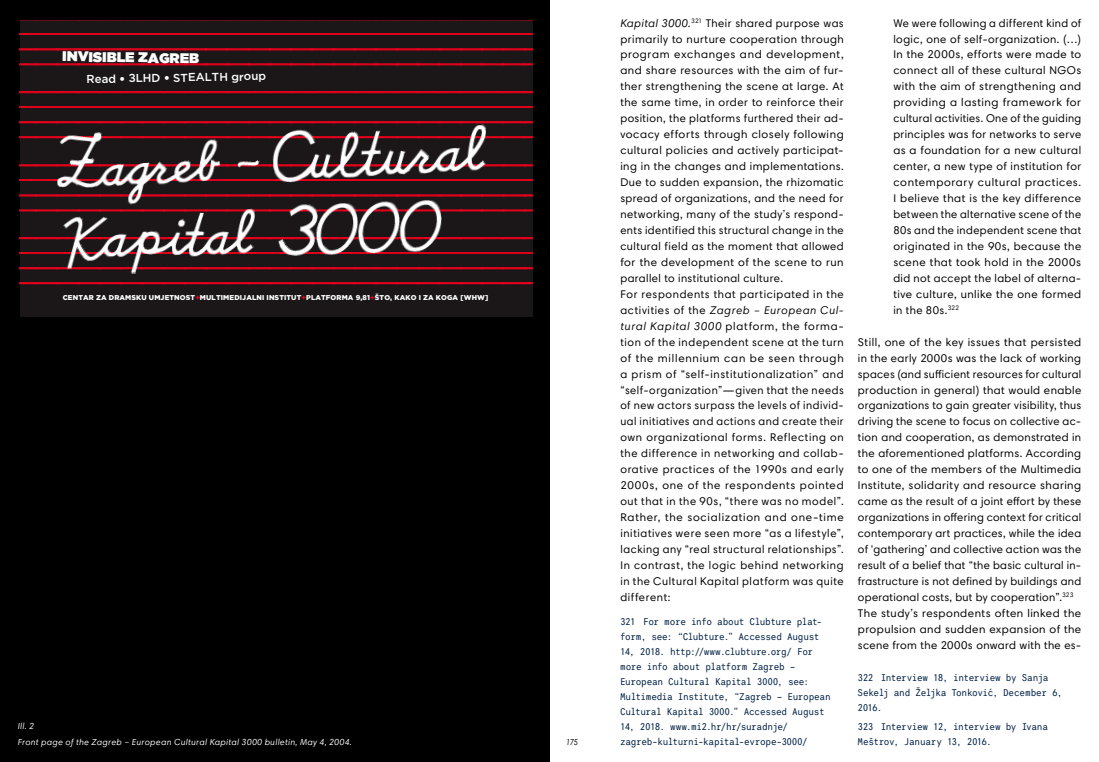
<style>
.page{position:relative;width:1099px;height:762px;background:#fff}
.page>*{position:absolute;margin:0;border:0;box-sizing:border-box;transform-origin:0 0}
.t1{font:900 14px "Gotham";color:#fff}
.t2{font:500 11.5px "Gotham";color:#fff}
.t3{font:11.25px/16px "Harmonia Sans Pro Cyr";letter-spacing:.04em;color:#000}
.t4{font:10px/15px "Harmonia Sans Mono Std CE";letter-spacing:.025em;color:#002146}
.t5{font:italic 8.75px/16px "Harmonia Sans Pro Cyr";letter-spacing:.045em;color:#fff}
.t6{font:italic 8.75px "Harmonia Sans Pro Cyr";color:#000;scale:.85 1}
.t7{font:900 7px "Gotham";letter-spacing:.02em;color:#fff}
.s1{font-weight:900}
.s2{color:#e0001b}
.s3{font-style:italic}
</style>
<div class="page">
<div style="left:0;top:0;width:549px;height:762px;background:#000"></div>
<div style="left:20px;top:20px;width:512px;height:296px;background:#1b1718"></div>
<svg style="left:20px;top:91px;width:512px;height:2px"></svg>
<svg style="left:20px;top:106px;width:512px;height:2px"></svg>
<svg style="left:20px;top:121px;width:512px;height:2px"></svg>
<svg style="left:20px;top:136px;width:512px;height:2px"></svg>
<svg style="left:20px;top:164px;width:512px;height:2px"></svg>
<svg style="left:20px;top:179px;width:512px;height:2px"></svg>
<svg style="left:20px;top:194px;width:512px;height:2px"></svg>
<svg style="left:20px;top:209px;width:512px;height:2px"></svg>
<svg style="left:20px;top:20px;width:512px;height:1px"></svg>
<svg style="left:20px;top:33px;width:512px;height:2px"></svg>
<svg style="left:20px;top:48px;width:512px;height:2px"></svg>
<svg style="left:20px;top:63px;width:512px;height:2px"></svg>
<svg style="left:20px;top:237px;width:512px;height:2px"></svg>
<svg style="left:20px;top:252px;width:512px;height:2px"></svg>
<svg style="left:20px;top:267px;width:512px;height:2px"></svg>
<svg style="left:20px;top:282px;width:512px;height:2px"></svg>
<img style="left:56px;top:121px;width:436px;height:153px">
<p class="t1" style="left:63px;top:48px;width:138px;rotate:1deg">INVISIBLE ZAGREB</p>
<p class="t2" style="left:86px;top:72px;width:181px;rotate:-1deg">Read <span class="s1">•</span> 3LHD <span class="s1">•</span> STEALTH group</p>
<p class="t7" style="left:63px;top:293px;width:427px">CENTAR ZA DRAMSKU UMJETNOST<span class="s2">+</span>MULTIMEDIJALNI INSTITUT<span class="s2">+</span>PLATFORMA 9,81<span class="s2">+</span>©TO, KAKO I ZA KOGA [WHW]</p>
<p class="t5" style="left:18px;top:717px;width:335px">Ill. 2<br>Front page of the Zagreb – European Cultural Kapital 3000 bulletin, May 4, 2004.</p>
<p class="t3" style="left:620px;top:15px;width:225px"><span class="s3">Kapital 3000.</span><sup>321</sup> Their shared purpose was primarily to nurture cooperation through program exchanges and development, and share resources with the aim of fur&shy;ther strengthening the scene at large. At the same time, in order to reinforce their position, the platforms furthered their ad&shy;vocacy efforts through closely following cultural policies and actively participat&shy;ing in the changes and implementations.<br>Due to sudden expansion, the rhizomatic spread of organizations, and the need for networking, many of the study’s respond&shy;ents identified this structural change in the cultural field as the moment that allowed for the development of the scene to run parallel to institutional culture.<br>For respondents that participated in the activities of the <span class="s3">Zagreb – European Cul&shy;tural Kapital 3000</span> platform, the forma&shy;tion of the independent scene at the turn of the millennium can be seen through a prism of “self-institutionalization” and “self-organization”—given that the needs of new actors surpass the levels of individ&shy;ual initiatives and actions and create their own organizational forms. Reflecting on the difference in networking and collab&shy;orative practices of the 1990s and early 2000s, one of the respondents pointed out that in the 90s, “there was no model”.<br>Rather, the socialization and one-time initiatives were seen more “as a lifestyle”, lacking any “real structural relationships”.<br>In contrast, the logic behind networking in the Cultural Kapital platform was quite different:</p>
<p class="t4" style="left:620px;top:613px;width:211px">321 For more info about Clubture plat&shy;form, see: “Clubture.” Accessed August 14, 2018. http://www.clubture.org/ For more info about platform Zagreb – European Cultural Kapital 3000, see:<br>Multimedia Institute, “Zagreb – European Cultural Kapital 3000.” Accessed August 14, 2018. www.mi2.hr/hr/suradnje/ zagreb-kulturni-kapital-evrope-3000/</p>
<p class="t3" style="left:893px;top:15px;width:189px;text-align:justify">We were following a different kind of logic, one of self-organization. (…)<br>In the 2000s, efforts were made to connect all of these cultural NGOs with the aim of strengthening and providing a lasting framework for cultural activities. One of the guiding principles was for networks to serve as a foundation for a new cultural center, a new type of institution for contemporary cultural practices.<br>I believe that is the key difference between the alternative scene of the 80s and the independent scene that originated in the 90s, because the scene that took hold in the 2000s did not accept the label of alterna&shy;tive culture, unlike the one formed in the 80s.<sup>322</sup></p>
<p class="t3" style="left:857px;top:334px;width:225px">Still, one of the key issues that persisted in the early 2000s was the lack of working spaces (and sufficient resources for cultural production in general) that would enable organizations to gain greater visibility, thus driving the scene to focus on collective ac&shy;tion and cooperation, as demonstrated in the aforementioned platforms. According to one of the members of the Multimedia Institute, solidarity and resource sharing came as the result of a joint effort by these organizations in offering context for critical contemporary art practices, while the idea of ‘gathering’ and collective action was the result of a belief that “the basic cultural in&shy;frastructure is not defined by buildings and operational costs, but by cooperation”.<sup>323<br></sup>The study’s respondents often linked the propulsion and sudden expansion of the scene from the 2000s onward with the es-</p>
<p class="t4" style="left:857px;top:670px;width:206px">322 Interview 18, interview by Sanja<br>Sekelj and Željka Tonković, December 6,<br>2016.</p>
<p class="t4" style="left:857px;top:718px;width:191px">323 Interview 12, interview by Ivana</p>
<p class="t6" style="left:566px;top:736px;width:15px">175</p>
<p class="t4" style="left:857px;top:733px;width:135px">Meštrov, January 13, 2016.</p>
</div>
